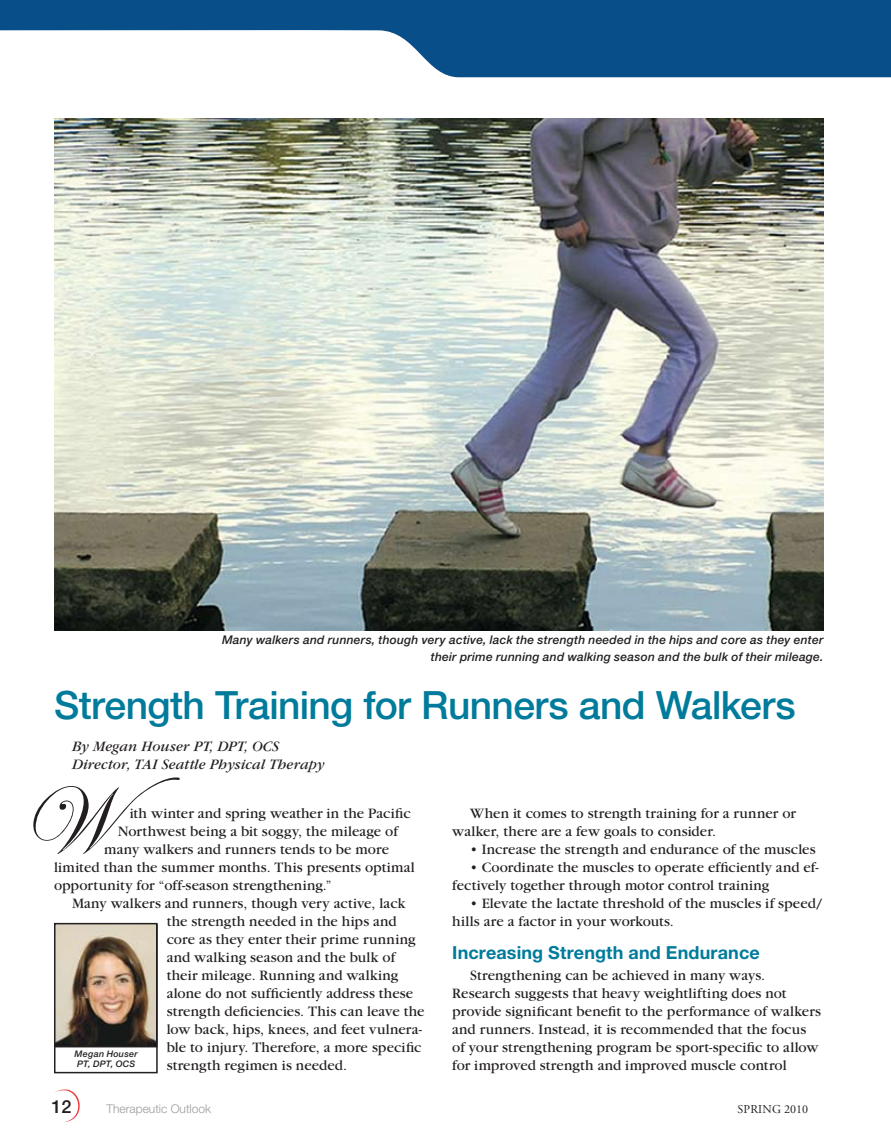
<style>
.page{position:relative;width:891px;height:1148px;background:#fff}
.page>*{position:absolute;margin:0;border:0;box-sizing:border-box;transform-origin:0 0}
.t1{font:94.95px "Edwardian Script ITC";color:#231f20}
.t2{font:500 39px "Helvetica Neue";letter-spacing:-.015em;color:#007b9b}
.t3{font:700 18px "Helvetica Neue";letter-spacing:.01em;color:#007b9b}
.t4{font:500 18px "Helvetica Neue";color:#231f20}
.t5{font:15px/18px "Garamond";letter-spacing:.005em;color:#231f20}
.t6{font:italic 15px/18px "Garamond";letter-spacing:.01em;color:#231f20}
.t7{font:italic 500 12px/16.5px "Helvetica Neue";letter-spacing:.02em;color:#231f20;text-align:right}
.t8{font:300 12px "Helvetica Neue";color:#999b9e}
.t9{font:12px "Adobe Garamond Pro";letter-spacing:.015em;color:#231f20}
.t10{font:italic 500 9px/10.5px "Helvetica Neue";letter-spacing:.025em;color:#231f20}
</style>
<div class="page">
<svg style="left:0;top:0;width:891px;height:77px;fill:#084e88"></svg>
<svg style="left:55px;top:1089px;width:25px;height:33px"></svg>
<img style="left:54px;top:119px;width:769px;height:511px">
<div style="left:54px;top:923px;width:104px;height:150px;border:2px solid #231f20"></div>
<img style="left:57px;top:925px;width:98px;height:119px">
<div style="left:54px;top:922px;width:104px;height:125px;border:2px solid #231f20"></div>
<p class="t7" style="left:222px;top:632px;width:603px">Many walkers and runners, though very active, lack the strength needed in the hips and core as they enter their prime running and walking season and the bulk of their mileage.</p>
<h2 class="t2" style="left:54px;top:681px;width:743px">Strength Training for Runners and Walkers</h2>
<p class="t6" style="left:72px;top:738px;width:254px">By Megan Houser PT, DPT, OCS<br>Director, TAI Seattle Physical Therapy</p>
<h1 class="t1" style="left:19px;top:768px;width:162px">W</h1>
<p class="t5" style="left:130px;top:804px;width:283px">ith winter and spring weather in the Pacific</p>
<p class="t5" style="left:118px;top:822px;width:282px">Northwest being a bit soggy, the mileage of</p>
<p class="t5" style="left:104px;top:840px;width:286px">many walkers and runners tends to be more</p>
<p class="t5" style="left:54px;top:858px;width:362px">limited than the summer months. This presents optimal</p>
<p class="t5" style="left:54px;top:876px;width:279px">opportunity for “off-season strengthening.”</p>
<p class="t5" style="left:72px;top:894px;width:335px">Many walkers and runners, though very active, lack</p>
<p class="t5" style="left:167px;top:912px;width:232px">the strength needed in the hips and</p>
<p class="t5" style="left:167px;top:930px;width:250px">core as they enter their prime running</p>
<p class="t5" style="left:167px;top:948px;width:230px">and walking season and the bulk of</p>
<p class="t5" style="left:167px;top:966px;width:233px">their mileage. Running and walking</p>
<p class="t5" style="left:167px;top:984px;width:248px">alone do not sufficiently address these</p>
<p class="t5" style="left:167px;top:1002px;width:259px">strength deficiencies. This can leave the</p>
<p class="t5" style="left:167px;top:1020px;width:257px">low back, hips, knees, and feet vulnera-</p>
<p class="t5" style="left:167px;top:1038px;width:256px">ble to injury. Therefore, a more specific</p>
<p class="t5" style="left:167px;top:1056px;width:182px">strength regimen is needed.</p>
<p class="t10" style="left:75px;top:1048px;width:65px">Megan Houser<br>PT, DPT, OCS</p>
<p class="t5" style="left:452px;top:804px;width:345px;text-indent:18px">When it comes to strength training for a runner or walker, there are a few goals to consider.</p>
<p class="t5" style="left:470px;top:840px;width:347px">• Increase the strength and endurance of the muscles</p>
<p class="t5" style="left:452px;top:858px;width:368px;text-indent:18px">• Coordinate the muscles to operate efficiently and ef&shy;fectively together through motor control training</p>
<p class="t5" style="left:452px;top:894px;width:371px;text-indent:18px">• Elevate the lactate threshold of the muscles if speed/ hills are a factor in your workouts.</p>
<p class="t3" style="left:452px;top:941px;width:309px">Increasing Strength and Endurance</p>
<p class="t5" style="left:452px;top:966px;width:370px;text-indent:18px">Strengthening can be achieved in many ways.<br>Research suggests that heavy weightlifting does not provide significant benefit to the performance of walkers and runners. Instead, it is recommended that the focus of your strengthening program be sport-specific to allow for improved strength and improved muscle control</p>
<p class="t4" style="left:51px;top:1095px;width:22px">12</p>
<p class="t8" style="left:106px;top:1101px;width:106px">Therapeutic Outlook</p>
<p class="t9" style="left:738px;top:1101px;width:72px">Spring 2010</p>
</div>
